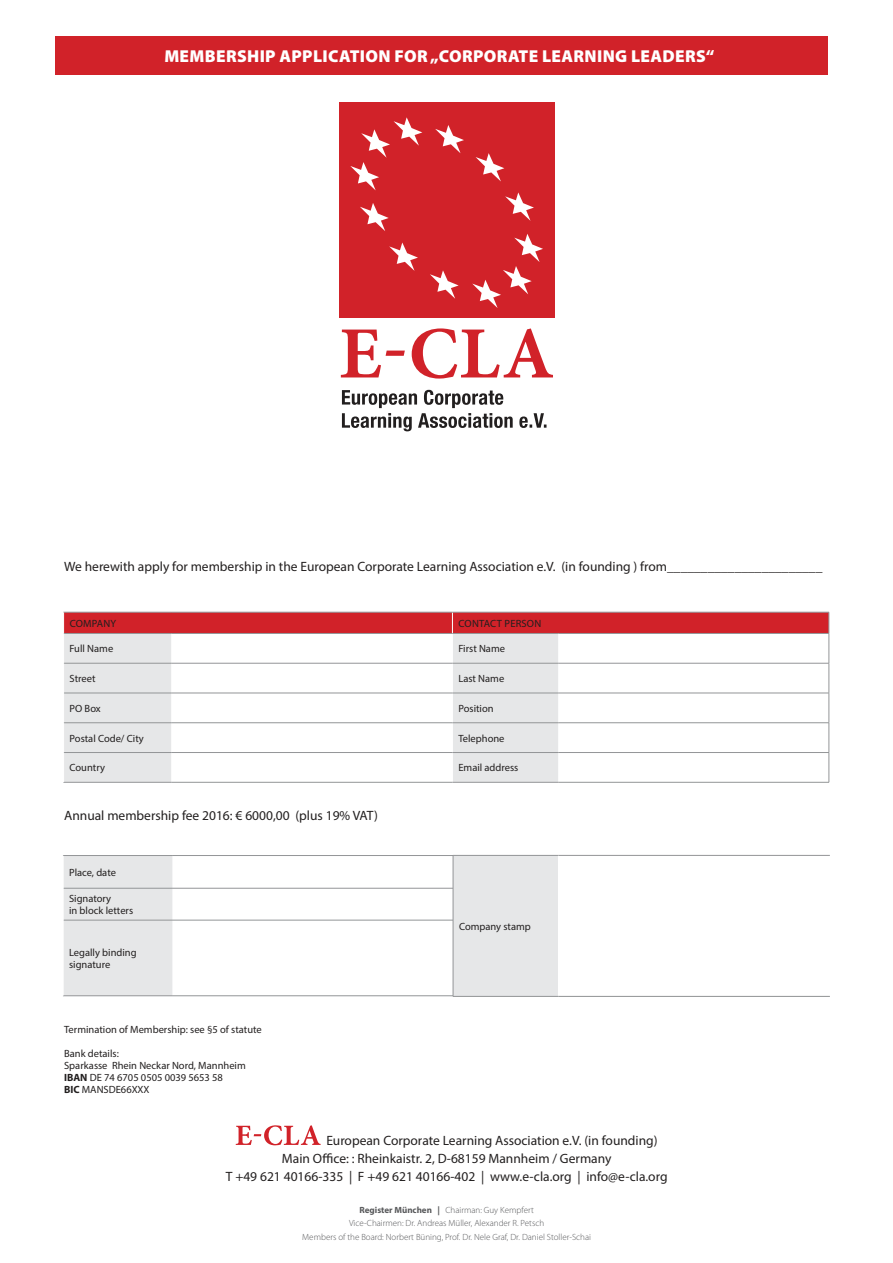
<style>
.page{position:relative;width:893px;height:1263px;background:#fff}
.page>*{position:absolute;margin:0;border:0;box-sizing:border-box;transform-origin:0 0}
.t1{font:900 17.25px "Myriad Pro";letter-spacing:.02em;color:#fff}
.t2{font:13.5px "Myriad Pro";color:#221f1f}
.t3{font:10.5px/12px "Myriad Pro";color:#221f1f}
.t4{font:10.5px "Myriad Pro";letter-spacing:.02em;color:#221f1f}
.t5{font:300 9px/13.5px "Myriad Pro";color:#57585a;text-align:center}
.s1{font-weight:700}
</style>
<div class="page">
<div style="left:55px;top:36px;width:773px;height:38px;background:#d12229"></div>
<div style="left:64px;top:664px;width:108px;height:118px;background:#e6e7e8"></div>
<svg style="left:173px;top:664px;width:656px;height:118px"></svg>
<hr style="left:452px;top:663px;width:1px;height:30px;background:#fff">
<hr style="left:558px;top:663px;width:1px;height:30px;background:#fff">
<svg style="left:452px;top:694px;width:1px;height:88px"></svg>
<svg style="left:558px;top:694px;width:1px;height:88px"></svg>
<hr style="left:452px;top:663px;width:107px;height:1px;background:#939597">
<hr style="left:452px;top:693px;width:107px;height:1px;background:#939597">
<hr style="left:452px;top:722px;width:107px;height:1px;background:#939597">
<hr style="left:64px;top:663px;width:108px;height:1px;background:#939597">
<hr style="left:172px;top:663px;width:280px;height:1px;background:#939597">
<hr style="left:559px;top:663px;width:270px;height:1px;background:#939597">
<hr style="left:64px;top:693px;width:108px;height:1px;background:#939597">
<hr style="left:172px;top:693px;width:280px;height:1px;background:#939597">
<hr style="left:559px;top:693px;width:270px;height:1px;background:#939597">
<hr style="left:64px;top:722px;width:108px;height:1px;background:#939597">
<hr style="left:172px;top:722px;width:280px;height:1px;background:#939597">
<hr style="left:559px;top:722px;width:270px;height:1px;background:#939597">
<hr style="left:64px;top:752px;width:108px;height:1px;background:#939597">
<hr style="left:172px;top:752px;width:280px;height:1px;background:#939597">
<hr style="left:452px;top:752px;width:107px;height:1px;background:#939597">
<hr style="left:559px;top:752px;width:270px;height:1px;background:#939597">
<hr style="left:63px;top:782px;width:109px;height:1px;background:#939597">
<hr style="left:172px;top:782px;width:280px;height:1px;background:#939597">
<hr style="left:452px;top:782px;width:107px;height:1px;background:#939597">
<hr style="left:559px;top:782px;width:270px;height:1px;background:#939597">
<hr style="left:829px;top:663px;width:1px;height:30px;background:#939597">
<svg style="left:829px;top:693px;width:1px;height:89px"></svg>
<svg style="left:63px;top:612px;width:767px;height:51px"></svg>
<hr style="left:63px;top:633px;width:1px;height:30px;background:#fff">
<div style="left:64px;top:856px;width:109px;height:139px;background:#e6e7e8"></div>
<svg style="left:174px;top:856px;width:279px;height:139px"></svg>
<hr style="left:63px;top:855px;width:110px;height:1px;background:#939597">
<hr style="left:173px;top:855px;width:657px;height:1px;background:#939597">
<hr style="left:63px;top:888px;width:110px;height:1px;background:#939597">
<hr style="left:173px;top:888px;width:657px;height:1px;background:#939597">
<hr style="left:63px;top:920px;width:110px;height:1px;background:#939597">
<hr style="left:173px;top:920px;width:657px;height:1px;background:#939597">
<hr style="left:63px;top:995px;width:110px;height:1px;background:#939597">
<hr style="left:173px;top:995px;width:657px;height:1px;background:#939597">
<hr style="left:63px;top:888px;width:1px;height:32px;background:#fff">
<hr style="left:63px;top:920px;width:1px;height:75px;background:#fff">
<div style="left:453px;top:855px;width:105px;height:141px;background:#e6e7e8"></div>
<div style="left:558px;top:855px;width:272px;height:141px;background:#fff"></div>
<hr style="left:453px;top:855px;width:1px;height:141px;background:#939597">
<hr style="left:453px;top:855px;width:105px;height:1px;background:#939597">
<hr style="left:558px;top:855px;width:272px;height:1px;background:#939597">
<hr style="left:453px;top:996px;width:105px;height:1px;background:#939597">
<hr style="left:558px;top:996px;width:272px;height:1px;background:#939597">
<svg style="left:342px;top:390px;width:204px;height:41px"></svg>
<svg style="left:341px;top:328px;width:212px;height:51px"></svg>
<div style="left:339px;top:102px;width:215px;height:215px;background:#d12229"></div>
<svg style="left:360px;top:203px;width:29px;height:28px"></svg>
<svg style="left:430px;top:270px;width:29px;height:29px"></svg>
<svg style="left:389px;top:242px;width:29px;height:29px"></svg>
<svg style="left:472px;top:234px;width:71px;height:74px"></svg>
<svg style="left:350px;top:117px;width:72px;height:73px"></svg>
<svg style="left:505px;top:192px;width:29px;height:29px"></svg>
<svg style="left:435px;top:125px;width:29px;height:28px"></svg>
<svg style="left:476px;top:153px;width:28px;height:28px"></svg>
<svg style="left:236px;top:1125px;width:85px;height:20px"></svg>
<p class="t1" style="left:164px;top:50px;width:552px">MEMBERSHIP APPLICATION FOR „CORPORATE LEARNING LEADERS“</p>
<p class="t2" style="left:64px;top:561px;width:760px">We herewith apply for membership in the European Corporate Learning Association e.V. (in founding ) from_______________________</p>
<p class="t3" style="left:70px;top:618px;width:48px">COMPANY</p>
<p class="t4" style="left:459px;top:619px;width:84px">CONTACT PERSON</p>
<p class="t3" style="left:70px;top:644px;width:45px">Full Name</p>
<p class="t3" style="left:458px;top:644px;width:48px">First Name</p>
<p class="t3" style="left:70px;top:673px;width:27px">Street</p>
<p class="t3" style="left:458px;top:673px;width:47px">Last Name</p>
<p class="t3" style="left:70px;top:703px;width:33px">PO Box</p>
<p class="t3" style="left:458px;top:703px;width:37px">Position</p>
<p class="t3" style="left:70px;top:733px;width:76px">Postal Code/ City</p>
<p class="t3" style="left:458px;top:733px;width:48px">Telephone</p>
<p class="t3" style="left:70px;top:763px;width:37px">Country</p>
<p class="t3" style="left:458px;top:763px;width:61px">Email address</p>
<p class="t2" style="left:64px;top:810px;width:315px">Annual membership fee 2016: € 6000,00 (plus 19% VAT)</p>
<p class="t3" style="left:69px;top:867px;width:48px">Place, date</p>
<p class="t3" style="left:69px;top:893px;width:66px">Signatory<br>in block letters</p>
<p class="t3" style="left:69px;top:947px;width:69px">Legally binding signature</p>
<p class="t3" style="left:64px;top:1024px;width:199px">Termination of Membership: see §5 of statute</p>
<p class="t3" style="left:64px;top:1048px;width:183px">Bank details:<br>Sparkasse Rhein Neckar Nord, Mannheim<br><span class="s1">IBAN</span> DE 74 6705 0505 0039 5653 58<br><span class="s1">BIC</span> MANSDE66XXX</p>
<p class="t3" style="left:459px;top:921px;width:73px">Company stamp</p>
<p class="t2" style="left:326px;top:1135px;width:333px">European Corporate Learning Association e.V. (in founding)</p>
<p class="t2" style="left:282px;top:1153px;width:331px">Main Oice: : Rheinkaistr. 2, D-68159 Mannheim / Germany</p>
<p class="t2" style="left:226px;top:1171px;width:443px">T +49 621 40166-335 | F +49 621 40166-402 | www.e-cla.org | info@e-cla.org</p>
<p class="t5" style="left:302px;top:1204px;width:290px"><span class="s1">Register München |</span> Chairman: Guy Kempfert<br>Vice-Chairmen: Dr. Andreas Müller, Alexander R. Petsch<br>Members of the Board: Norbert Büning, Prof. Dr. Nele Graf, Dr. Daniel Stoller-Schai</p>
</div>
